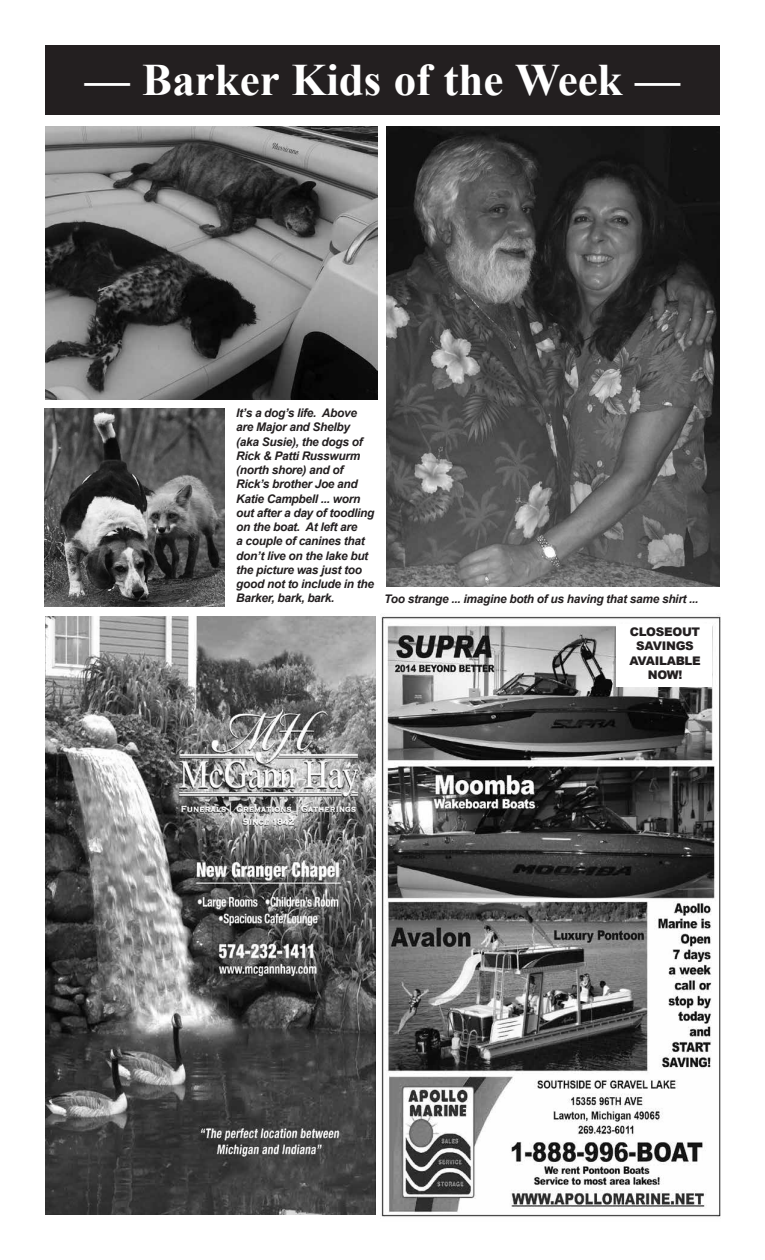
<style>
.page{position:relative;width:765px;height:1260px;background:#fff}
.page>*{position:absolute;margin:0;border:0;box-sizing:border-box;transform-origin:0 0}
.t1{font:700 45px "Times New Roman";color:#fff}
.t2{font:italic 700 11.88px/14.2px "Arial";letter-spacing:-.025em;color:#231f20}
.t3{font:900 11.88px/14.2px "Arial";letter-spacing:-.025em;color:#231f20;text-align:center}
</style>
<div class="page">
<img style="left:45px;top:616px;width:330px;height:599px">
<div style="left:45px;top:45px;width:675px;height:70px;background:#231f20"></div>
<img style="left:381px;top:615px;width:339px;height:602px">
<div style="left:617px;top:624px;width:95px;height:63px;background:#fff"></div>
<img style="left:386px;top:126px;width:334px;height:461px">
<img style="left:45px;top:126px;width:332px;height:274px">
<img style="left:45px;top:409px;width:180px;height:198px">
<h1 class="t1" style="left:85px;top:48px;width:597px">— Barker Kids of the Week —</h1>
<p class="t2" style="left:236px;top:406px;width:140px">It’s a dog’s life. Above are Major and Shelby (aka Susie), the dogs of<br>Rick &amp; Patti Russwurm (north shore) and of<br>Rick’s brother Joe and<br>Katie Campbell ... worn out after a day of toodling on the boat. At left are<br>a couple of canines that don’t live on the lake but the picture was just too good not to include in the<br>Barker, bark, bark.</p>
<p class="t2" style="left:384px;top:593px;width:316px">Too strange ... imagine both of us having that same shirt ...</p>
<p class="t3" style="left:629px;top:624px;width:73px">CLOSEOUT<br>SAVINGS<br>AVAILABLE<br>NOW!</p>
</div>
